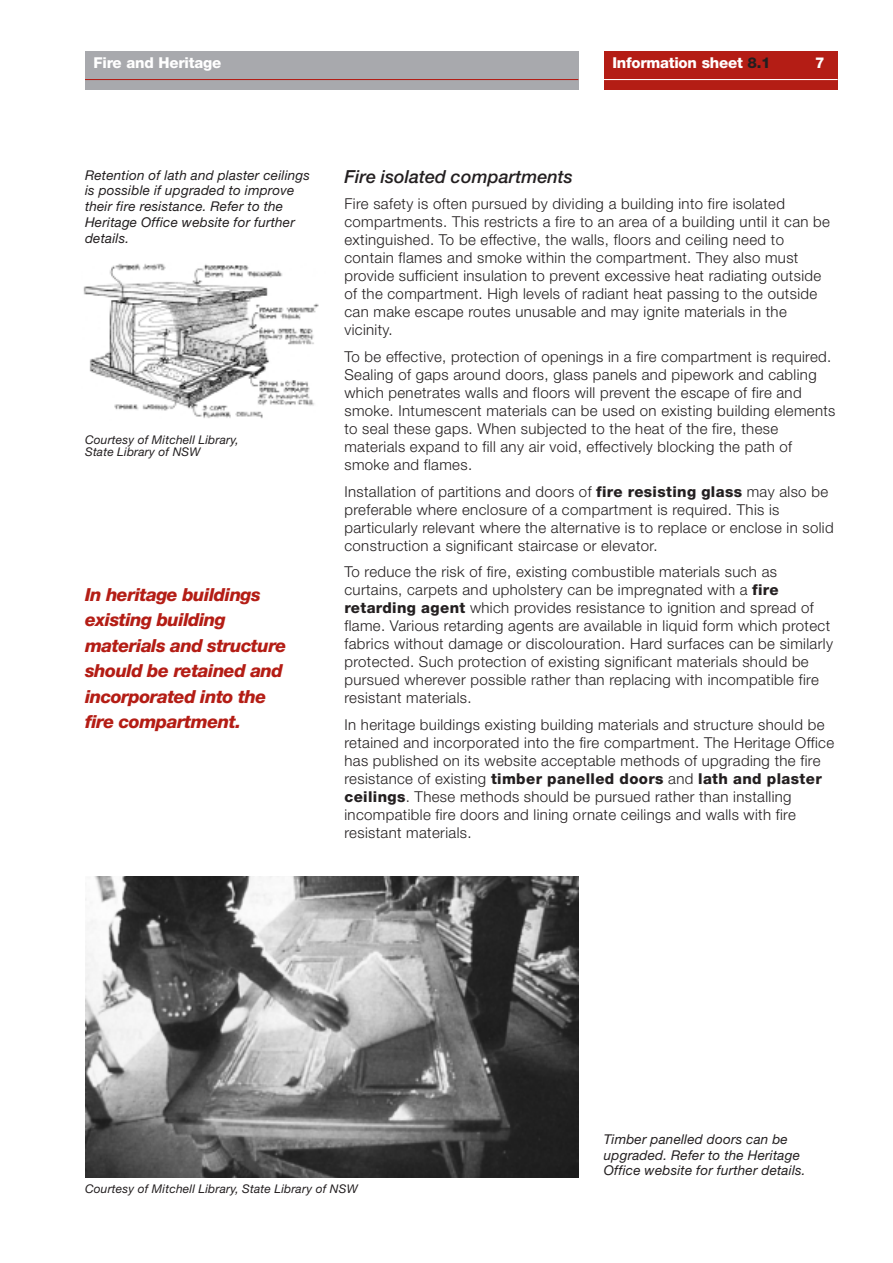
<style>
.page{position:relative;width:893px;height:1263px;background:#fff}
.page>*{position:absolute;margin:0;border:0;box-sizing:border-box;transform-origin:0 0}
.t1{font:italic 800 18px/25.5px "Helvetica Neue";letter-spacing:-.025em;color:#b41d15}
.t2{font:italic 500 18px "Helvetica Neue";color:#231f20}
.t3{font:300 15px/18px "Helvetica Neue";letter-spacing:.025em;color:#231f20}
.t4{font:800 15px "Helvetica Neue";letter-spacing:-.015em;color:#fff}
.t5{font:italic 13.5px/15.8px "Helvetica Neue";letter-spacing:.015em;color:#231f20}
.t6{font:italic 12px/12px "Helvetica Neue";letter-spacing:.015em;color:#231f20}
.s1{color:#231f20}
.s2{font-weight:800}
</style>
<div class="page">
<div style="left:85px;top:51px;width:493px;height:38px;background:#a8a9ad"></div>
<div style="left:604px;top:51px;width:234px;height:38px;background:#b41d15"></div>
<hr style="left:85px;top:79px;width:493px;height:1px;background:#b41d15">
<hr style="left:604px;top:79px;width:234px;height:1px;background:#fff">
<img style="left:83px;top:263px;width:236px;height:156px">
<img style="left:85px;top:876px;width:493px;height:302px">
<p class="t4" style="left:94px;top:58px;width:129px">Fire and Heritage</p>
<p class="t4" style="left:612px;top:58px;width:160px">Information sheet <span class="s1">8.1</span></p>
<p class="t4" style="left:815px;top:58px;width:11px">7</p>
<p class="t5" style="left:85px;top:168px;width:227px">Retention of lath and plaster ceilings is possible if upgraded to improve their fire resistance. Refer to the<br>Heritage Office website for further details.</p>
<p class="t6" style="left:85px;top:435px;width:155px">Courtesy of Mitchell Library,<br>State Library of NSW</p>
<p class="t1" style="left:85px;top:583px;width:203px">In heritage buildings existing building materials and structure should be retained and incorporated into the fire compartment.</p>
<p class="t2" style="left:344px;top:170px;width:230px">Fire isolated compartments</p>
<p class="t3" style="left:344px;top:197px;width:487px">Fire safety is often pursued by dividing a building into fire isolated compartments. This restricts a fire to an area of a building until it can be extinguished. To be effective, the walls, floors and ceiling need to contain flames and smoke within the compartment. They also must provide sufficient insulation to prevent excessive heat radiating outside of the compartment. High levels of radiant heat passing to the outside can make escape routes unusable and may ignite materials in the vicinity.</p>
<p class="t3" style="left:344px;top:349px;width:493px">To be effective, protection of openings in a fire compartment is required.<br>Sealing of gaps around doors, glass panels and pipework and cabling which penetrates walls and floors will prevent the escape of fire and smoke. Intumescent materials can be used on existing building elements to seal these gaps. When subjected to the heat of the fire, these materials expand to fill any air void, effectively blocking the path of smoke and flames.</p>
<p class="t3" style="left:344px;top:484px;width:491px">Installation of partitions and doors of <span class="s2">fire resisting glass</span> may also be preferable where enclosure of a compartment is required. This is particularly relevant where the alternative is to replace or enclose in solid construction a significant staircase or elevator.</p>
<p class="t3" style="left:344px;top:564px;width:490px">To reduce the risk of fire, existing combustible materials such as curtains, carpets and upholstery can be impregnated with a <span class="s2">fire retarding agent</span> which provides resistance to ignition and spread of flame. Various retarding agents are available in liquid form which protect fabrics without damage or discolouration. Hard surfaces can be similarly protected. Such protection of existing significant materials should be pursued wherever possible rather than replacing with incompatible fire resistant materials.</p>
<p class="t3" style="left:344px;top:717px;width:491px">In heritage buildings existing building materials and structure should be retained and incorporated into the fire compartment. The Heritage Office has published on its website acceptable methods of upgrading the fire resistance of existing <span class="s2">timber panelled doors</span> and <span class="s2">lath and plaster ceilings</span>. These methods should be pursued rather than installing incompatible fire doors and lining ornate ceilings and walls with fire resistant materials.</p>
<p class="t5" style="left:604px;top:1132px;width:203px">Timber panelled doors can be upgraded. Refer to the Heritage<br>Office website for further details.</p>
<p class="t6" style="left:85px;top:1183px;width:274px">Courtesy of Mitchell Library, State Library of NSW</p>
</div>
